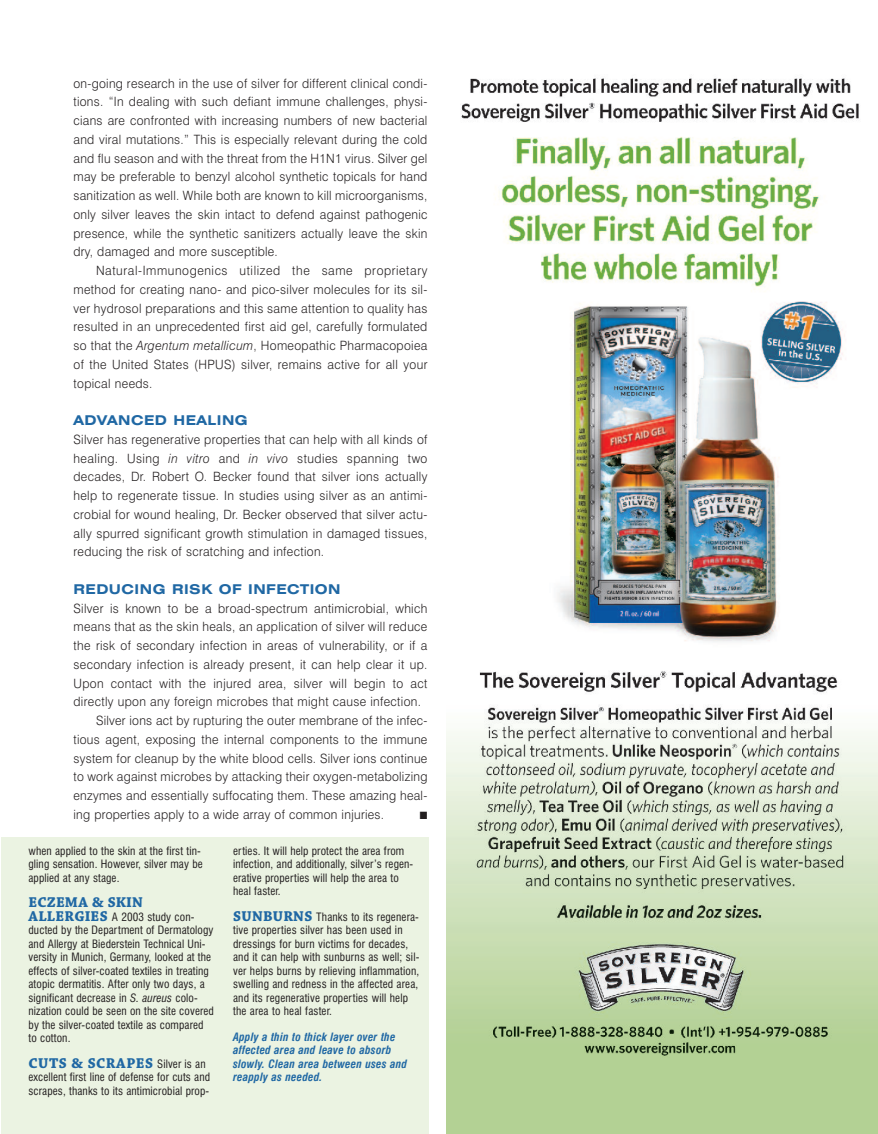
<style>
.page{position:relative;width:878px;height:1134px;background:#fff}
.page>*{position:absolute;margin:0;border:0;box-sizing:border-box;transform-origin:0 0}
.t1{font:700 15px "Chaparral Pro";letter-spacing:.02em;color:#2068a4}
.t2{font:700 expanded 13.5px "Swiss 721 BT";letter-spacing:.035em;color:#2068a4}
.t3{font:300 12.9px/18.8px "Swiss 721 BT";letter-spacing:.025em;color:#231f20;text-align:justify;scale:.95 1}
.t4{font:condensed 11.25px/13.5px "Swiss 721 BT";letter-spacing:.01em;color:#231f20}
.t5{font:italic 700 condensed 11.25px/13.5px "Swiss 721 BT";letter-spacing:.015em;color:#2068a4}
.t6{font:10.5px "Zapf Dingbats";color:#231f20;scale:.95 1}
.s1{font-style:italic}
.s2{font-family:"Chaparral Pro";font-weight:700;font-stretch:normal;font-size:15px;color:#2068a4}
.s3{font-family:"Swiss 721 BT";font-weight:400;font-stretch:condensed;font-size:11.25px;color:#231f20}
</style>
<div class="page">
<div style="left:1px;top:837px;width:428px;height:297px;background:#ebf3e2"></div>
<img style="left:447px;top:78px;width:431px;height:1056px">
<p class="t3" style="left:73px;top:75px;width:374px">on-going research in the use of silver for different clinical condi&shy;tions. “In dealing with such defiant immune challenges, physi&shy;cians are confronted with increasing numbers of new bacterial and viral mutations.” This is especially relevant during the cold and flu season and with the threat from the H1N1 virus. Silver gel may be preferable to benzyl alcohol synthetic topicals for hand sanitization as well. While both are known to kill microorganisms, only silver leaves the skin intact to defend against pathogenic presence, while the synthetic sanitizers actually leave the skin dry, damaged and more susceptible.</p>
<p class="t3" style="left:73px;top:263px;width:374px;text-indent:23px">Natural-Immunogenics utilized the same proprietary method for creating nano- and pico-silver molecules for its sil&shy;ver hydrosol preparations and this same attention to quality has resulted in an unprecedented first aid gel, carefully formulated so that the <span class="s1">Argentum metallicum</span>, Homeopathic Pharmacopoiea of the United States (HPUS) silver, remains active for all your topical needs.</p>
<p class="t2" style="left:74px;top:415px;width:176px">ADVANCED HEALING</p>
<p class="t3" style="left:73px;top:431px;width:374px">Silver has regenerative properties that can help with all kinds of healing. Using <span class="s1">in vitro</span> and <span class="s1">in vivo</span> studies spanning two decades, Dr. Robert O. Becker found that silver ions actually help to regenerate tissue. In studies using silver as an antimi&shy;crobial for wound healing, Dr. Becker observed that silver actu&shy;ally spurred significant growth stimulation in damaged tissues, reducing the risk of scratching and infection.</p>
<p class="t2" style="left:74px;top:584px;width:268px">REDUCING RISK OF INFECTION</p>
<p class="t3" style="left:74px;top:600px;width:374px">Silver is known to be a broad-spectrum antimicrobial, which</p>
<p class="t3" style="left:73px;top:619px;width:374px">means that as the skin heals, an application of silver will reduce</p>
<p class="t3" style="left:73px;top:638px;width:374px">the risk of secondary infection in areas of vulnerability, or if a</p>
<p class="t3" style="left:73px;top:656px;width:374px">secondary infection is already present, it can help clear it up.</p>
<p class="t3" style="left:73px;top:675px;width:374px">Upon contact with the injured area, silver will begin to act</p>
<p class="t3" style="left:74px;top:694px;width:367px">directly upon any foreign microbes that might cause infection.</p>
<p class="t3" style="left:96px;top:713px;width:350px">Silver ions act by rupturing the outer membrane of the infec-</p>
<p class="t3" style="left:74px;top:731px;width:374px">tious agent, exposing the internal components to the immune</p>
<p class="t3" style="left:74px;top:750px;width:374px">system for cleanup by the white blood cells. Silver ions continue</p>
<p class="t3" style="left:74px;top:769px;width:374px">to work against microbes by attacking their oxygen-metabolizing</p>
<p class="t3" style="left:73px;top:788px;width:374px">enzymes and essentially suffocating them. These amazing heal-</p>
<p class="t3" style="left:73px;top:806px;width:328px">ing properties apply to a wide array of common injuries.</p>
<p class="t6" style="left:420px;top:809px;width:10px">■</p>
<p class="t4" style="left:28px;top:845px;width:176px">when applied to the skin at the first tin&shy;gling sensation. However, silver may be applied at any stage.</p>
<p class="t1" style="left:28px;top:897px;width:116px">ECZEMA &amp; SKIN</p>
<p class="t4" style="left:28px;top:911px;width:187px"><span class="s2">ALLERGIES</span> A 2003 study con&shy;ducted by the Department of Dermatology and Allergy at Biederstein Technical Uni&shy;versity in Munich, Germany, looked at the effects of silver-coated textiles in treating atopic dermatitis. After only two days, a significant decrease in <span class="s1">S. aureus</span> colo&shy;nization could be seen on the site covered by the silver-coated textile as compared to cotton.</p>
<p class="t1" style="left:28px;top:1057px;width:179px">CUTS &amp; SCRAPES <span class="s3">Silver is an</span></p>
<p class="t4" style="left:28px;top:1071px;width:183px">excellent first line of defense for cuts and scrapes, thanks to its antimicrobial prop-</p>
<p class="t4" style="left:233px;top:845px;width:182px">erties. It will help protect the area from infection, and additionally, silver’s regen&shy;erative properties will help the area to heal faster.</p>
<p class="t4" style="left:233px;top:911px;width:188px"><span class="s2">SUNBURNS</span> Thanks to its regenera&shy;tive properties silver has been used in dressings for burn victims for decades, and it can help with sunburns as well; sil&shy;ver helps burns by relieving inflammation, swelling and redness in the affected area, and its regenerative properties will help the area to heal faster.</p>
<p class="t5" style="left:233px;top:1031px;width:175px">Apply a thin to thick layer over the affected area and leave to absorb slowly. Clean area between uses and reapply as needed.</p>
</div>
